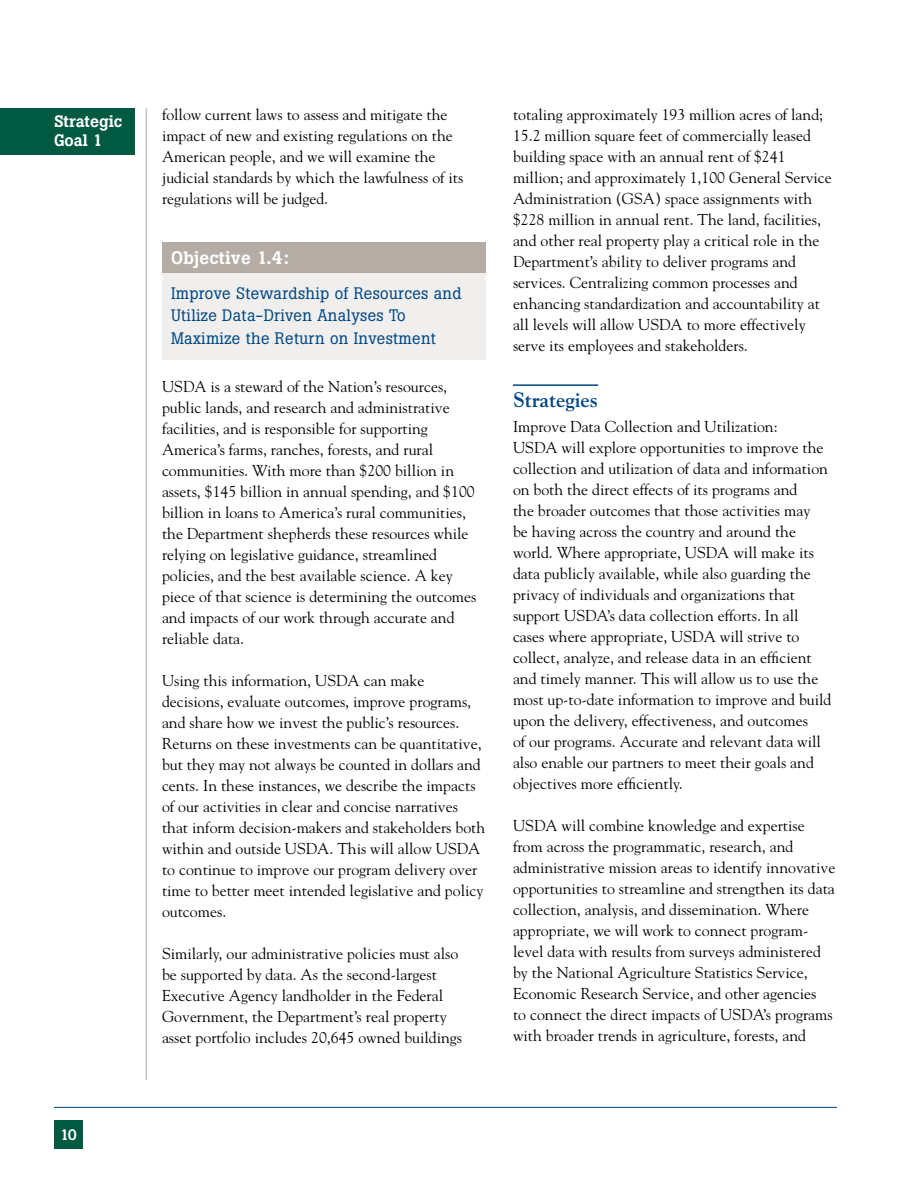
<style>
.page{position:relative;width:918px;height:1188px;background:#fff}
.page>*{position:absolute;margin:0;border:0;box-sizing:border-box;transform-origin:0 0}
.t1{font:700 21px "Goudy";color:#004785}
.t2{font:500 18px "Boton";letter-spacing:.02em;color:#fff}
.t3{font:16.5px/22.5px "Boton";letter-spacing:.02em;color:#004785}
.t4{font:500 16.5px/19.5px "Boton";color:#fff}
.t5{font:15.75px/21px "Goudy";color:#000}
.t6{font:500 15px "Boton";color:#fff}
</style>
<div class="page">
<div style="left:162px;top:242px;width:324px;height:35px;background:#b5ada5"></div>
<div style="left:162px;top:274px;width:324px;height:86px;background:#f0efed"></div>
<div style="left:54px;top:1120px;width:29px;height:29px;background:#005941"></div>
<hr style="left:146px;top:108px;width:1px;height:972px;background:#b5ada5">
<hr style="left:54px;top:1107px;width:783px;height:1px;background:#004785">
<hr style="left:513px;top:384px;width:85px;height:2px;background:#004785">
<div style="left:0;top:108px;width:135px;height:46px;background:#005941"></div>
<p class="t4" style="left:54px;top:112px;width:70px">Strategic<br>Goal 1</p>
<p class="t5" style="left:162px;top:104px;width:303px">follow current laws to assess and mitigate the impact of new and existing regulations on the American people, and we will examine the judicial standards by which the lawfulness of its regulations will be judged.</p>
<h2 class="t2" style="left:171px;top:247px;width:120px">Objective 1.4:</h2>
<h2 class="t3" style="left:171px;top:282px;width:292px">Improve Stewardship of Resources and<br>Utilize Data-Driven Analyses To<br>Maximize the Return on Investment</h2>
<p class="t5" style="left:162px;top:375px;width:316px">USDA is a steward of the Nation’s resources, public lands, and research and administrative facilities, and is responsible for supporting America’s farms, ranches, forests, and rural communities. With more than $200 billion in assets, $145 billion in annual spending, and $100 billion in loans to America’s rural communities, the Department shepherds these resources while relying on legislative guidance, streamlined policies, and the best available science. A key piece of that science is determining the outcomes and impacts of our work through accurate and reliable data.</p>
<p class="t5" style="left:162px;top:669px;width:325px">Using this information, USDA can make decisions, evaluate outcomes, improve programs, and share how we invest the public’s resources.<br>Returns on these investments can be quantitative, but they may not always be counted in dollars and cents. In these instances, we describe the impacts of our activities in clear and concise narratives that inform decision-makers and stakeholders both within and outside USDA. This will allow USDA to continue to improve our program delivery over time to better meet intended legislative and policy outcomes.</p>
<p class="t5" style="left:162px;top:942px;width:302px">Similarly, our administrative policies must also be supported by data. As the second-largest Executive Agency landholder in the Federal Government, the Department’s real property asset portfolio includes 20,645 owned buildings</p>
<p class="t5" style="left:513px;top:104px;width:320px">totaling approximately 193 million acres of land; 15.2 million square feet of commercially leased building space with an annual rent of $241 million; and approximately 1,100 General Service Administration (GSA) space assignments with $228 million in annual rent. The land, facilities, and other real property play a critical role in the Department’s ability to deliver programs and services. Centralizing common processes and enhancing standardization and accountability at all levels will allow USDA to more effectively serve its employees and stakeholders.</p>
<h3 class="t1" style="left:513px;top:387px;width:87px">Strategies</h3>
<p class="t5" style="left:513px;top:416px;width:320px">Improve Data Collection and Utilization:<br>USDA will explore opportunities to improve the collection and utilization of data and information on both the direct effects of its programs and<br>the broader outcomes that those activities may<br>be having across the country and around the world. Where appropriate, USDA will make its data publicly available, while also guarding the privacy of individuals and organizations that support USDA’s data collection efforts. In all cases where appropriate, USDA will strive to collect, analyze, and release data in an effcient and timely manner. This will allow us to use the most up-to-date information to improve and build upon the delivery, effectiveness, and outcomes<br>of our programs. Accurate and relevant data will also enable our partners to meet their goals and objectives more effciently.</p>
<p class="t5" style="left:513px;top:815px;width:324px">USDA will combine knowledge and expertise from across the programmatic, research, and administrative mission areas to identify innovative opportunities to streamline and strengthen its data collection, analysis, and dissemination. Where appropriate, we will work to connect program&shy;level data with results from surveys administered by the National Agriculture Statistics Service, Economic Research Service, and other agencies<br>to connect the direct impacts of USDA’s programs with broader trends in agriculture, forests, and</p>
<p class="t6" style="left:60px;top:1126px;width:18px">10</p>
</div>
